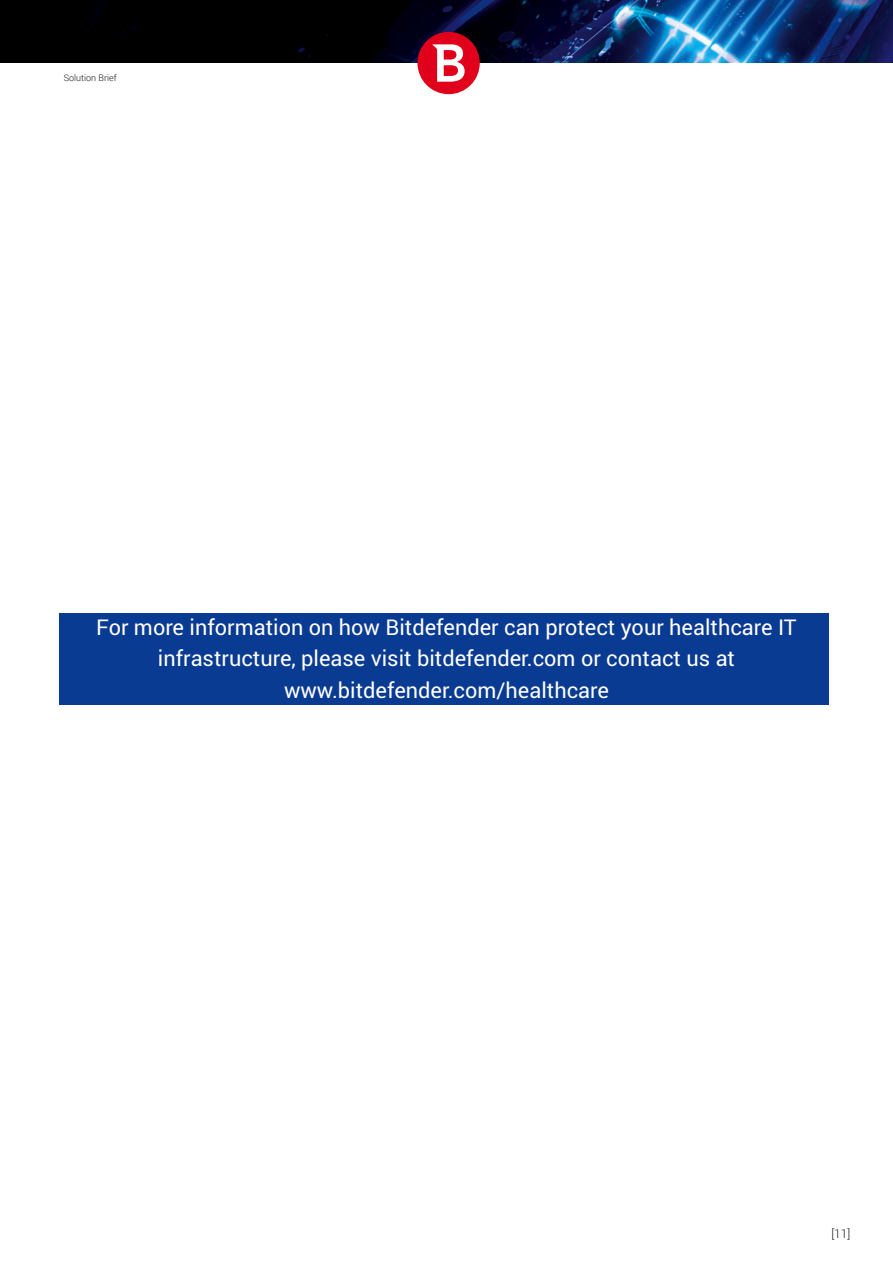
<style>
.page{position:relative;width:893px;height:1263px;background:#fff}
.page>*{position:absolute;margin:0;border:0;box-sizing:border-box;transform-origin:0 0}
.Row-Header{font:21.75px/31.5px "Roboto";color:#fff;text-align:center}
.t1{font:300 12px "Roboto";color:#1a1818}
.t2{font:300 9px "Roboto";color:#1a1818}
</style>
<div class="page">
<img style="left:0;top:0;width:893px;height:62px">
<div style="left:417px;top:32px;width:63px;height:62px;background:#e0001b;border-radius:50%"></div>
<svg style="left:433px;top:44px;width:32px;height:38px"></svg>
<div style="left:60px;top:613px;width:769px;height:92px;background:#0a3b93"></div>
<p class="t2" style="left:64px;top:71px;width:55px">Solution Brief</p>
<p class="Row-Header" style="left:96px;top:610px;width:702px">For more information on how Bitdefender can protect your healthcare IT infrastructure, please visit bitdefender.com or contact us at www.bitdefender.com/healthcare</p>
<p class="t1" style="left:831px;top:1225px;width:21px">[11]</p>
</div>
